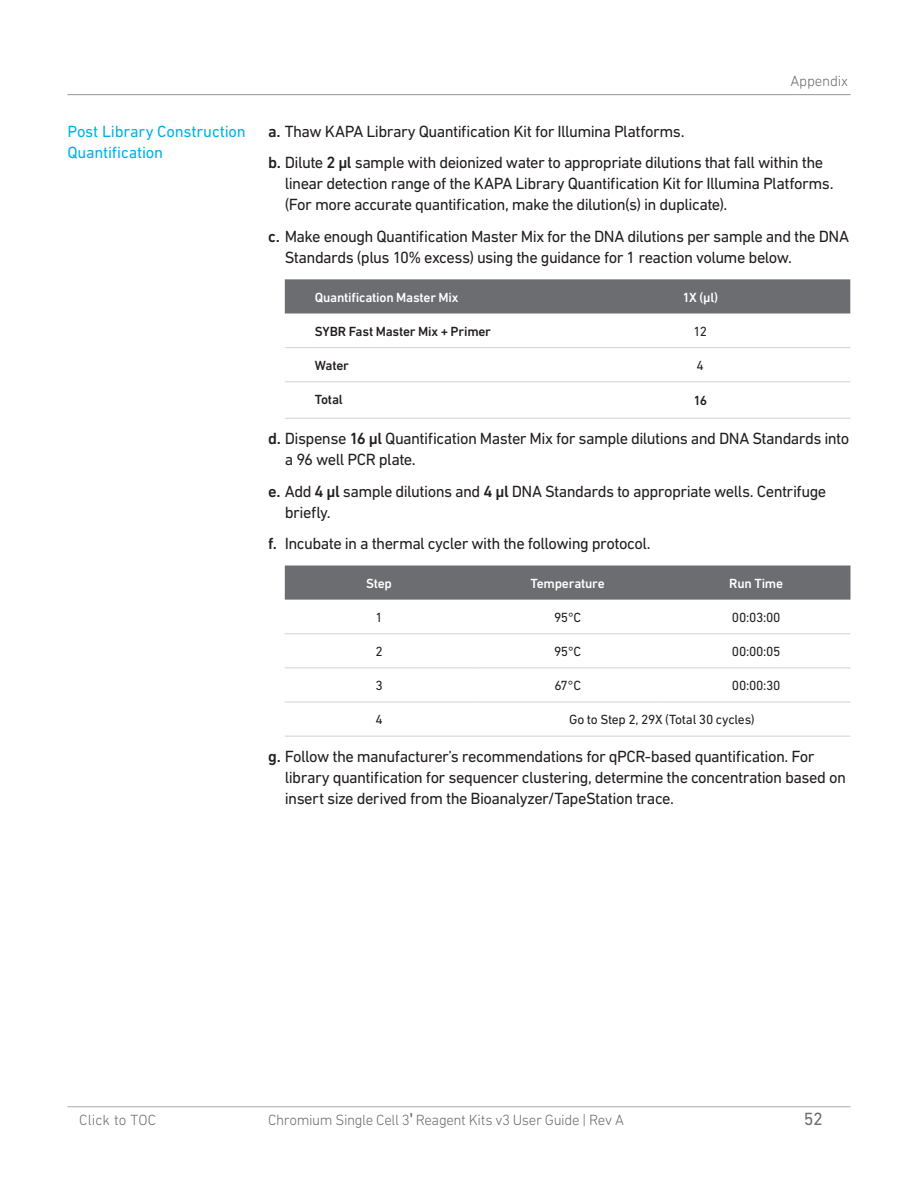
<style>
.page{position:relative;width:918px;height:1188px;background:#fff}
.page>*{position:absolute;margin:0;border:0;box-sizing:border-box;transform-origin:0 0}
.t1{font:18px "DIN Next LT Pro";color:#6c6d70}
.t2{font:16.5px/21px "DIN Next LT Pro";letter-spacing:-.035em;color:#231f20}
.Sub_Section_Header{font:16.5px/21px "DIN Next LT Pro";letter-spacing:-.01em;color:#00b1e5}
.Eyebrow{font:300 15px "DIN Next LT Pro";letter-spacing:-.025em;color:#6c6d70}
.Eyebrow-2{font:300 15px "DIN Next LT Pro";letter-spacing:.01em;color:#6c6d70}
.Table_1_Body{font:13.5px "DIN Next LT Pro";letter-spacing:-.02em;color:#231f20}
.Table_1_Header{font:500 13.5px "DIN Next LT Pro";letter-spacing:-.02em;color:#fff}
.Table_1_Body-2{font:500 13.5px "DIN Next LT Pro";letter-spacing:-.015em;color:#231f20}
.s1{font-weight:500}
.s2{font-family:"Arial";font-weight:400;font-size:16.5px}
</style>
<div class="page">
<hr style="left:68px;top:1106px;width:782px;height:1px;background:#a8a9ad">
<div style="left:285px;top:279px;width:565px;height:35px;background:#6c6d70"></div>
<hr style="left:285px;top:347px;width:265px;height:1px;background:#d1d2d4">
<hr style="left:550px;top:347px;width:300px;height:1px;background:#d1d2d4">
<hr style="left:285px;top:381px;width:265px;height:1px;background:#d1d2d4">
<hr style="left:550px;top:381px;width:300px;height:1px;background:#d1d2d4">
<hr style="left:285px;top:418px;width:265px;height:1px;background:#d1d2d4">
<hr style="left:550px;top:418px;width:300px;height:1px;background:#d1d2d4">
<div style="left:285px;top:566px;width:565px;height:34px;background:#6c6d70"></div>
<hr style="left:285px;top:633px;width:188px;height:1px;background:#d1d2d4">
<hr style="left:473px;top:633px;width:189px;height:1px;background:#d1d2d4">
<hr style="left:662px;top:633px;width:188px;height:1px;background:#d1d2d4">
<hr style="left:285px;top:668px;width:188px;height:1px;background:#d1d2d4">
<hr style="left:473px;top:668px;width:189px;height:1px;background:#d1d2d4">
<hr style="left:662px;top:668px;width:188px;height:1px;background:#d1d2d4">
<hr style="left:285px;top:702px;width:188px;height:1px;background:#d1d2d4">
<hr style="left:473px;top:702px;width:189px;height:1px;background:#d1d2d4">
<hr style="left:662px;top:702px;width:188px;height:1px;background:#d1d2d4">
<hr style="left:285px;top:736px;width:188px;height:1px;background:#d1d2d4">
<hr style="left:473px;top:736px;width:189px;height:1px;background:#d1d2d4">
<hr style="left:662px;top:736px;width:188px;height:1px;background:#d1d2d4">
<hr style="left:68px;top:94px;width:782px;height:1px;background:#939598">
<p class="Sub_Section_Header" style="left:68px;top:121px;width:180px">Post Library Construction<br>Quantification</p>
<p class="Eyebrow" style="left:790px;top:72px;width:59px">Appendix</p>
<p class="t2" style="left:268px;top:121px;width:418px"><span class="s1">a.</span> Thaw KAPA Library Quantification Kit for Illumina Platforms.</p>
<p class="t2" style="left:285px;top:152px;width:550px;text-indent:-16px"><span class="s1">b.</span> Dilute <span class="s1">2 µl</span> sample with deionized water to appropriate dilutions that fall within the linear detection range of the KAPA Library Quantification Kit for Illumina Platforms. (For more accurate quantification, make the dilution(s) in duplicate).</p>
<p class="t2" style="left:285px;top:226px;width:566px;text-indent:-16px"><span class="s1">c.</span> Make enough Quantification Master Mix for the DNA dilutions per sample and the DNA<br>Standards (plus 10% excess) using the guidance for 1 reaction volume below.</p>
<p class="Table_1_Header" style="left:315px;top:289px;width:145px">Quantification Master Mix</p>
<p class="Table_1_Header" style="left:683px;top:289px;width:37px">1X (µl)</p>
<p class="Table_1_Body-2" style="left:315px;top:323px;width:178px">SYBR Fast Master Mix + Primer</p>
<p class="Table_1_Body" style="left:694px;top:323px;width:15px">12</p>
<p class="Table_1_Body-2" style="left:315px;top:357px;width:36px">Water</p>
<p class="Table_1_Body" style="left:697px;top:357px;width:9px">4</p>
<p class="Table_1_Body-2" style="left:315px;top:391px;width:29px">Total</p>
<p class="Table_1_Body-2" style="left:693px;top:393px;width:15px">16</p>
<p class="t2" style="left:285px;top:428px;width:566px;text-indent:-16px"><span class="s1">d.</span> Dispense <span class="s1">16 μl</span> Quantification Master Mix for sample dilutions and DNA Standards into a 96 well PCR plate.</p>
<p class="t2" style="left:285px;top:480px;width:543px;text-indent:-16px"><span class="s1">e.</span> Add <span class="s1">4 μl</span> sample dilutions and <span class="s1">4 μl</span> DNA Standards to appropriate wells. Centrifuge briefly.</p>
<p class="t2" style="left:268px;top:533px;width:384px"><span class="s1">f.</span> Incubate in a thermal cycler with the following protocol.</p>
<p class="Table_1_Header" style="left:366px;top:575px;width:27px">Step</p>
<p class="Table_1_Header" style="left:530px;top:575px;width:76px">Temperature</p>
<p class="Table_1_Header" style="left:729px;top:575px;width:55px">Run Time</p>
<p class="Table_1_Body" style="left:375px;top:609px;width:9px">1</p>
<p class="Table_1_Body" style="left:554px;top:609px;width:29px">95°C</p>
<p class="Table_1_Body" style="left:732px;top:609px;width:50px">00:03:00</p>
<p class="Table_1_Body" style="left:375px;top:643px;width:9px">2</p>
<p class="Table_1_Body" style="left:554px;top:643px;width:29px">95°C</p>
<p class="Table_1_Body" style="left:732px;top:643px;width:50px">00:00:05</p>
<p class="Table_1_Body" style="left:375px;top:678px;width:9px">3</p>
<p class="Table_1_Body" style="left:554px;top:678px;width:28px">67°C</p>
<p class="Table_1_Body" style="left:732px;top:678px;width:50px">00:00:30</p>
<p class="Table_1_Body" style="left:375px;top:712px;width:9px">4</p>
<p class="Table_1_Body" style="left:569px;top:712px;width:187px">Go to Step 2, 29X (Total 30 cycles)</p>
<p class="t2" style="left:285px;top:746px;width:563px;text-indent:-16px"><span class="s1">g.</span> Follow the manufacturer’s recommendations for qPCR-based quantification. For library quantification for sequencer clustering, determine the concentration based on insert size derived from the Bioanalyzer/TapeStation trace.</p>
<p class="Eyebrow-2" style="left:79px;top:1111px;width:79px">Click to TOC</p>
<p class="Eyebrow" style="left:268px;top:1111px;width:357px">Chromium Single Cell 3<span class="s2">ʹ</span> Reagent Kits v3 User Guide | Rev A</p>
<p class="t1" style="left:804px;top:1108px;width:21px">52</p>
</div>
